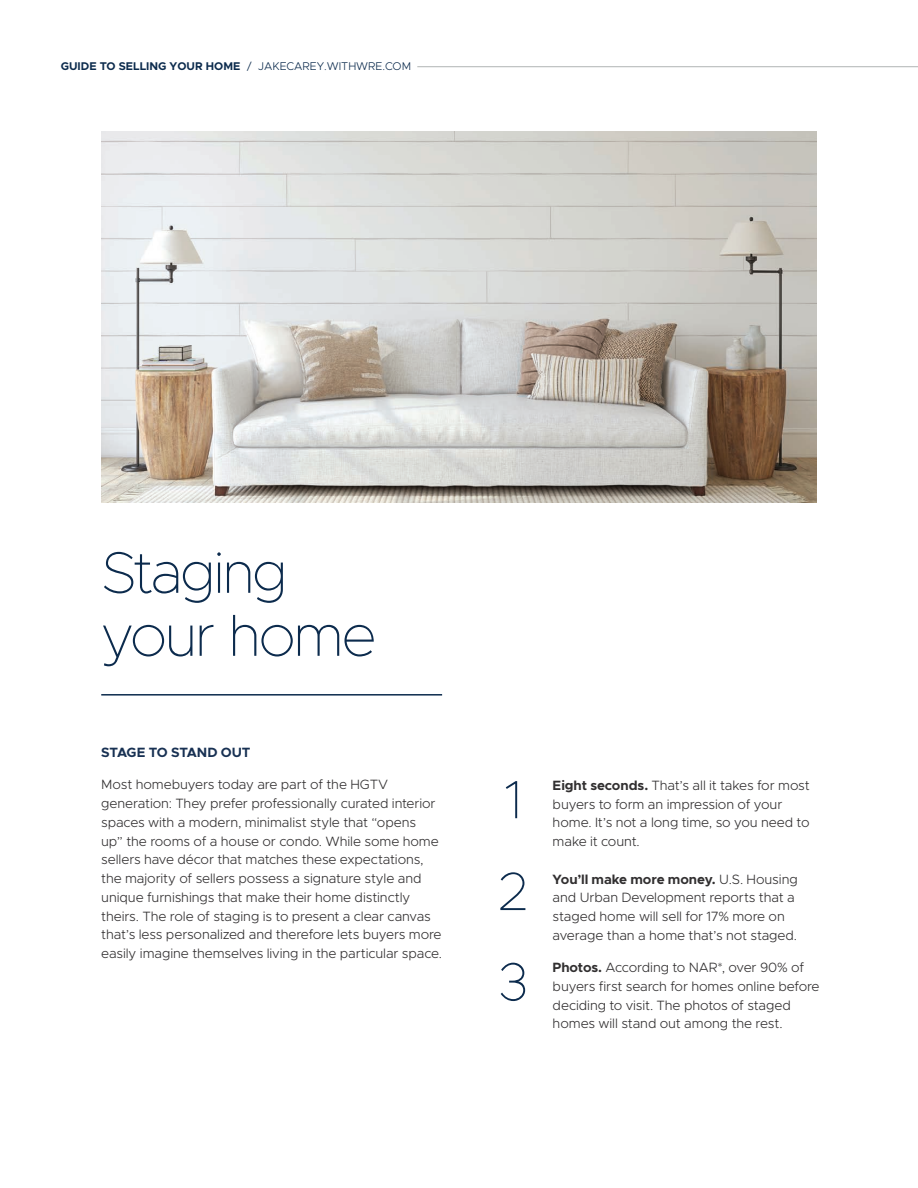
<style>
.page{position:relative;width:918px;height:1188px;background:#fff}
.page>*{position:absolute;margin:0;border:0;box-sizing:border-box;transform-origin:0 0}
.t1{font:100 58.5px/63px "Metropolis";letter-spacing:-.035em;color:#0c2b4d}
.t2{font:100 54px/91.1px "Metropolis";color:#0c2b4d}
.t3{font:300 13.5px/18.8px "Metropolis";letter-spacing:-.005em;color:#312f30}
.t4{font:700 13.5px "Metropolis";letter-spacing:-.01em;color:#183153}
.t5{font:700 11.25px "Metropolis";color:#0c2b4d}
.s1{font-weight:300}
.s2{font-weight:700}
</style>
<div class="page">
<hr style="left:417px;top:66px;width:501px;height:1px;background:#b1b4b5">
<hr style="left:101px;top:694px;width:341px;height:2px;background:#0c2b4d">
<img style="left:101px;top:131px;width:716px;height:372px">
<p class="t5" style="left:61px;top:59px;width:352px">GUIDE TO SELLING YOUR HOME <span class="s1">/ JAKECAREY.WITHWRE.COM</span></p>
<h1 class="t1" style="left:101px;top:541px;width:277px">Staging your home</h1>
<p class="t4" style="left:101px;top:744px;width:151px">STAGE TO STAND OUT</p>
<p class="t3" style="left:101px;top:775px;width:342px">Most homebuyers today are part of the HGTV generation: They prefer professionally curated interior spaces with a modern, minimalist style that “opens<br>up” the rooms of a house or condo. While some home sellers have décor that matches these expectations, the majority of sellers possess a signature style and unique furnishings that make their home distinctly theirs. The role of staging is to present a clear canvas that’s less personalized and therefore lets buyers more easily imagine themselves living in the particular space.</p>
<p class="t3" style="left:553px;top:776px;width:259px"><span class="s2">Eight seconds.</span> That’s all it takes for most buyers to form an impression of your home. It’s not a long time, so you need to make it count.</p>
<h2 class="t2" style="left:498px;top:754px;width:33px">1<br>2<br>3</h2>
<p class="t3" style="left:553px;top:870px;width:247px"><span class="s2">You’ll make more money.</span> U.S. Housing and Urban Development reports that a staged home will sell for 17% more on average than a home that’s not staged.</p>
<p class="t3" style="left:553px;top:958px;width:269px"><span class="s2">Photos.</span> According to NAR*, over 90% of buyers first search for homes online before deciding to visit. The photos of staged homes will stand out among the rest.</p>
</div>
